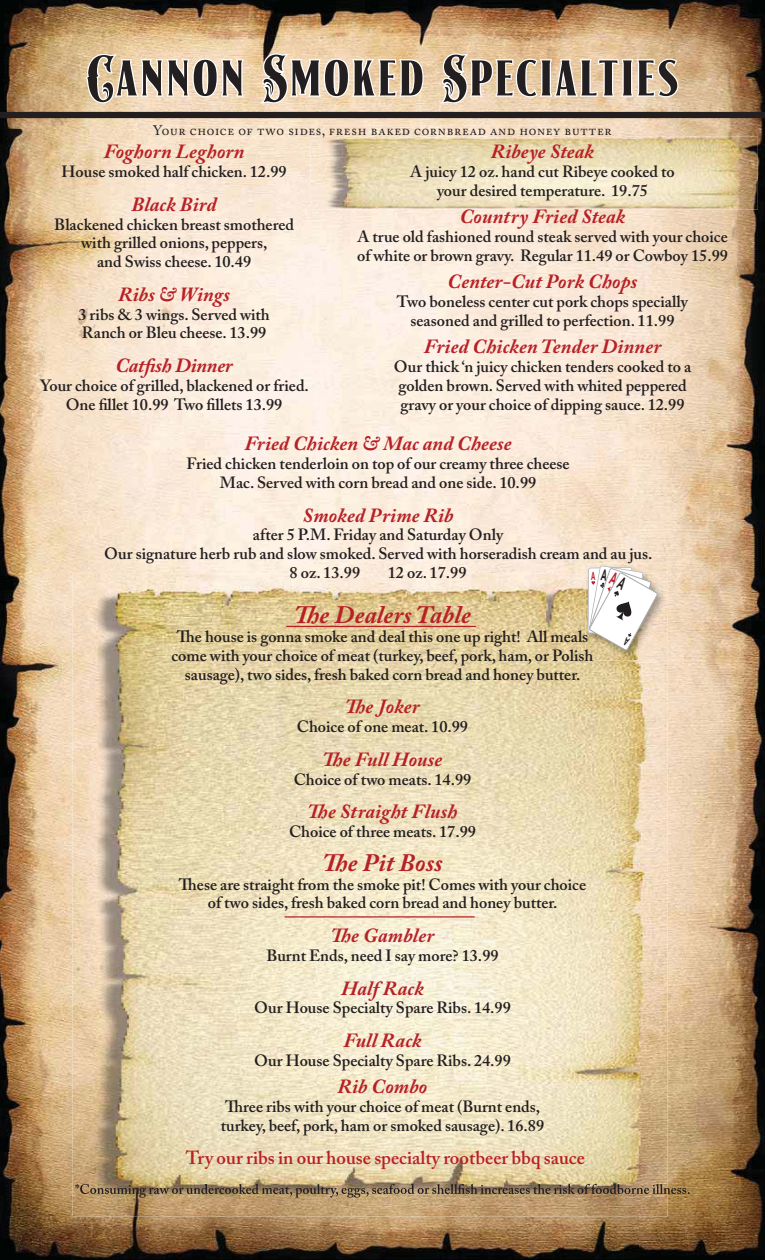
<style>
.page{position:relative;width:765px;height:1260px;background:#fff}
.page>*{position:absolute;margin:0;border:0;box-sizing:border-box;transform-origin:0 0}
.t1{font:50px "LHF Signmaker Fancy";letter-spacing:.08em;color:#231f20}
.t2{font:italic 700 25px "Adobe Caslon Pro";letter-spacing:.01em;color:#b72126}
.t3{font:italic 700 20px "Adobe Caslon Pro";letter-spacing:.01em;color:#b72126}
.t4{font:italic 700 20px "Adobe Caslon Pro";letter-spacing:-.01em;color:#b72126}
.t5{font:600 18.75px "Adobe Caslon Pro";color:#b72126}
.t6{font:600 16.25px/18.8px "Adobe Caslon Pro";color:#231f20;text-align:center}
.t7{font:13.75px "Adobe Caslon Pro";letter-spacing:.05em;color:#231f20}
.t8{font:13.75px "Adobe Caslon Pro";color:#1d160e}
</style>
<div class="page">
<img style="left:595px;top:0;width:170px;height:521px">
<img style="left:0;top:0;width:596px;height:130px">
<img style="left:43px;top:130px;width:297px;height:478px">
<img style="left:0;top:130px;width:43px;height:1130px">
<img style="left:638px;top:521px;width:127px;height:739px">
<img style="left:340px;top:521px;width:298px;height:43px">
<img style="left:340px;top:564px;width:328px;height:10px">
<img style="left:42px;top:608px;width:43px;height:652px">
<img style="left:85px;top:1217px;width:553px;height:43px">
<img style="left:192px;top:125px;width:420px;height:13px">
<img style="left:72px;top:574px;width:596px;height:643px">
<svg style="left:83px;top:28px;width:109px;height:129px;background:#eed7b9"></svg>
<div style="left:192px;top:59px;width:26px;height:38px;border:2px solid #fff;border-radius:50%"></div>
<div style="left:201px;top:61px;width:9px;height:34px;border:2px solid #fff;border-radius:50%"></div>
<svg style="left:219px;top:28px;width:27px;height:70px"></svg>
<svg style="left:261px;top:22px;width:62px;height:85px"></svg>
<div style="left:324px;top:59px;width:25px;height:38px;border:2px solid #fff;border-radius:50%"></div>
<div style="left:332px;top:61px;width:9px;height:34px;border:2px solid #fff;border-radius:50%"></div>
<svg style="left:350px;top:57px;width:75px;height:41px"></svg>
<svg style="left:440px;top:52px;width:241px;height:55px"></svg>
<div style="left:0;top:112px;width:765px;height:6px;background:#231f20"></div>
<svg style="left:75px;top:1184px;width:615px;height:14px;background:#917959"></svg>
<img style="left:586px;top:574px;width:82px;height:86px">
<img style="left:310px;top:137px;width:448px;height:72px">
<img style="left:310px;top:137px;width:302px;height:1px">
<hr style="left:286px;top:626px;width:190px;height:1px;background:#b72126">
<hr style="left:285px;top:916px;width:190px;height:2px;background:#b72126">
<svg style="left:588px;top:566px;width:70px;height:85px"></svg>
<h1 class="t1" style="left:87px;top:49px;width:592px">CANNON SMOKED SPECIALTIES</h1>
<p class="t7" style="left:153px;top:122px;width:460px">Your choice of two sides fresh baked cornbread and honey butter</p>
<p class="t3" style="left:104px;top:144px;width:142px">Foghorn Leghorn</p>
<p class="t6" style="left:62px;top:164px;width:227px">House smoked half chicken. 12.99</p>
<p class="t3" style="left:132px;top:196px;width:86px">Black Bird</p>
<p class="t6" style="left:54px;top:217px;width:241px">Blackened chicken breast smothered with grilled onions, peppers,<br>and Swiss cheese. 10.49</p>
<p class="t3" style="left:118px;top:286px;width:113px">Ribs &amp; Wings</p>
<p class="t6" style="left:78px;top:307px;width:193px;text-align:left">3 ribs &amp; 3 wings. Served with<br>Ranch or Bleu cheese. 13.99</p>
<p class="t4" style="left:116px;top:358px;width:119px">Catfish Dinner</p>
<p class="t6" style="left:40px;top:378px;width:271px">Your choice of grilled, blackened or fried.<br>One fillet 10.99 Two fillets 13.99</p>
<p class="t8" style="left:322px;top:122px;width:5px">,</p>
<p class="t3" style="left:491px;top:144px;width:104px">Ribeye Steak</p>
<p class="t6" style="left:410px;top:164px;width:266px">A juicy 12 oz. hand cut Ribeye cooked to your desired temperature. 19.75</p>
<p class="t3" style="left:460px;top:209px;width:167px">Country Fried Steak</p>
<p class="t6" style="left:357px;top:229px;width:372px;text-align:left">A true old fashioned round steak served with your choice of white or brown gravy. Regular 11.49 or Cowboy 15.99</p>
<p class="t3" style="left:448px;top:274px;width:191px">Center-Cut Pork Chops</p>
<p class="t6" style="left:397px;top:294px;width:293px">Two boneless center cut pork chops specially seasoned and grilled to perfection. 11.99</p>
<p class="t3" style="left:424px;top:339px;width:239px">Fried Chicken Tender Dinner</p>
<p class="t6" style="left:394px;top:359px;width:299px;text-align:left">Our thick ‘n juicy chicken tenders cooked to a golden brown. Served with whited peppered gravy or your choice of dipping sauce. 12.99</p>
<p class="t3" style="left:244px;top:436px;width:269px">Fried Chicken &amp; Mac and Cheese</p>
<p class="t6" style="left:187px;top:456px;width:385px">Fried chicken tenderloin on top of our creamy three cheese<br>Mac. Served with corn bread and one side. 10.99</p>
<p class="t3" style="left:303px;top:507px;width:153px">Smoked Prime Rib</p>
<p class="t6" style="left:253px;top:528px;width:252px">after 5 P.M. Friday and Saturday Only</p>
<p class="t6" style="left:104px;top:546px;width:550px">Our signature herb rub and slow smoked. Served with horseradish cream and au jus.</p>
<p class="t6" style="left:290px;top:565px;width:72px">8 oz. 13.99</p>
<p class="t6" style="left:388px;top:565px;width:80px">12 oz. 17.99</p>
<h2 class="t2" style="left:294px;top:605px;width:178px">The Dealers Table</h2>
<p class="t6" style="left:172px;top:629px;width:423px">The house is gonna smoke and deal this one up right! All meals come with your choice of meat (turkey, beef, pork, ham, or Polish sausage), two sides, fresh baked corn bread and honey butter.</p>
<p class="t3" style="left:345px;top:699px;width:76px">The Joker</p>
<p class="t6" style="left:297px;top:719px;width:173px">Choice of one meat. 10.99</p>
<p class="t3" style="left:323px;top:751px;width:121px">The Full House</p>
<p class="t6" style="left:294px;top:772px;width:179px">Choice of two meats. 14.99</p>
<p class="t3" style="left:308px;top:804px;width:151px">The Straight Flush</p>
<p class="t6" style="left:289px;top:824px;width:188px">Choice of three meats. 17.99</p>
<h2 class="t2" style="left:322px;top:853px;width:122px">The Pit Boss</h2>
<p class="t6" style="left:179px;top:877px;width:409px">These are straight from the smoke pit! Comes with your choice of two sides, fresh baked corn bread and honey butter.</p>
<p class="t3" style="left:331px;top:928px;width:105px">The Gambler</p>
<p class="t6" style="left:266px;top:948px;width:234px">Burnt Ends, need I say more? 13.99</p>
<p class="t3" style="left:341px;top:980px;width:84px">Half Rack</p>
<p class="t6" style="left:254px;top:1001px;width:258px">Our House Specialty Spare Ribs. 14.99</p>
<p class="t3" style="left:343px;top:1033px;width:80px">Full Rack</p>
<p class="t6" style="left:254px;top:1053px;width:258px">Our House Specialty Spare Ribs. 24.99</p>
<p class="t3" style="left:338px;top:1079px;width:91px">Rib Combo</p>
<p class="t6" style="left:221px;top:1099px;width:325px;text-align:left">Three ribs with your choice of meat (Burnt ends, turkey, beef, pork, ham or smoked sausage). 16.89</p>
<p class="t5" style="left:186px;top:1151px;width:401px">Try our ribs in our house specialty rootbeer bbq sauce</p>
</div>
